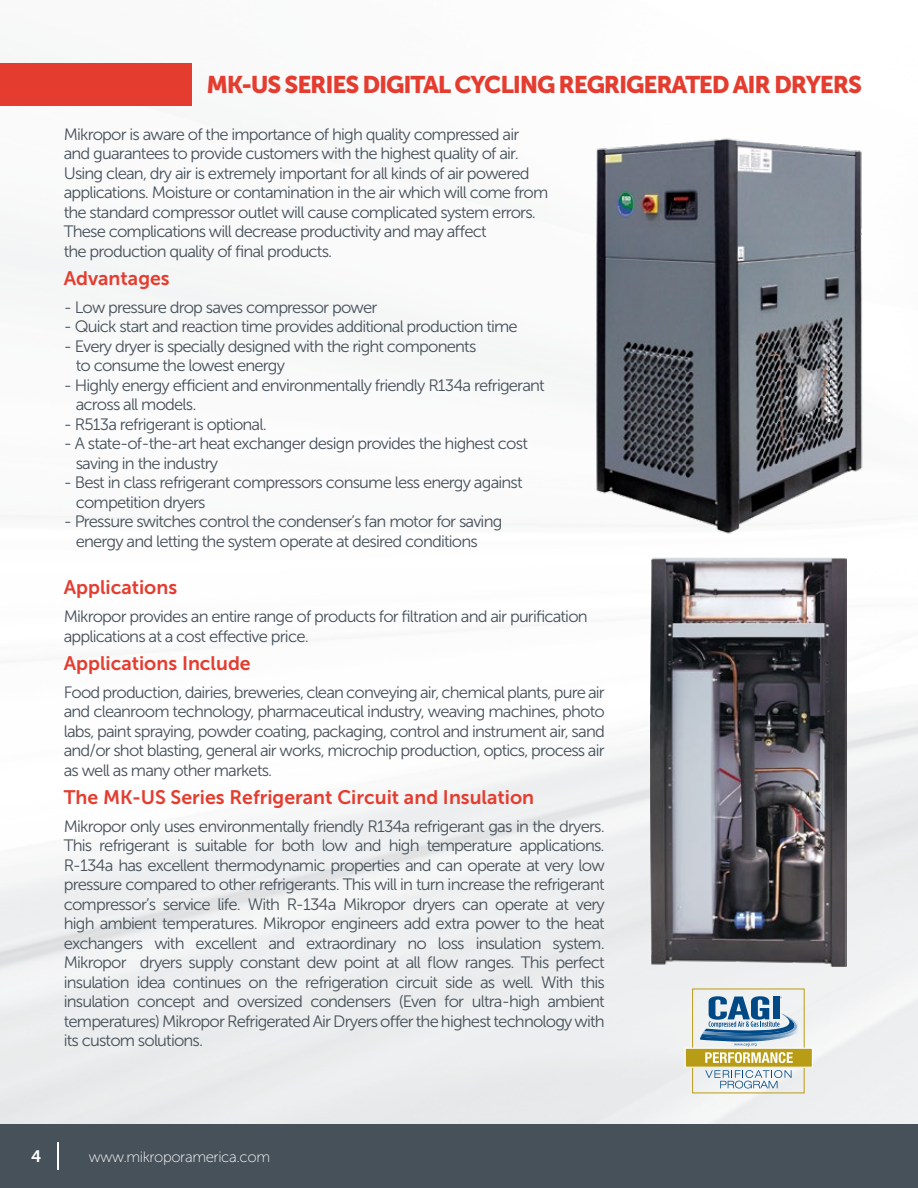
<style>
.page{position:relative;width:918px;height:1188px;background:#fff}
.page>*{position:absolute;margin:0;border:0;box-sizing:border-box;transform-origin:0 0}
.t1{font:24px "Museo Sans 900";letter-spacing:-.05em;color:#e43d30}
.t2{font:19.5px "Museo Sans 700";color:#e43d30}
.t3{font:16.5px/19.5px "Museo Sans 300";letter-spacing:-.05em;color:#46515a}
.t4{font:16.5px "Museo Sans 700";color:#fff}
.t5{font:15px "Museo Sans 100";letter-spacing:-.025em;color:#fff}
</style>
<div class="page">
<img style="left:0;top:63px;width:918px;height:1061px">
<div style="left:0;top:1124px;width:918px;height:64px;background:#46515a"></div>
<svg style="left:57px;top:1143px;width:1px;height:27px"></svg>
<div style="left:0;top:63px;width:191px;height:43px;background:#e43d30"></div>
<img style="left:583px;top:117px;width:296px;height:438px">
<img style="left:650px;top:557px;width:197px;height:409px">
<div style="left:685px;top:1048px;width:127px;height:19px;background:#b99c16"></div>
<div style="left:685px;top:1048px;width:128px;height:20px;border:1px solid #fff"></div>
<svg style="left:705px;top:1052px;width:88px;height:11px"></svg>
<svg style="left:705px;top:1070px;width:87px;height:19px"></svg>
<svg style="left:700px;top:996px;width:132px;height:50px"></svg>
<h1 class="t1" style="left:206px;top:71px;width:657px">MK-US SERIES DIGITAL CYCLING REGRIGERATED AIR DRYERS</h1>
<p class="t3" style="left:64px;top:125px;width:486px">Mikropor is aware of the importance of high quality compressed air and guarantees to provide customers with the highest quality of air.<br>Using clean, dry air is extremely important for all kinds of air powered applications. Moisture or contamination in the air which will come from the standard compressor outlet will cause complicated system errors.<br>These complications will decrease productivity and may affect<br>the production quality of final products.</p>
<p class="t2" style="left:64px;top:267px;width:107px">Advantages</p>
<p class="t3" style="left:64px;top:298px;width:315px">- Low pressure drop saves compressor power</p>
<p class="t3" style="left:64px;top:317px;width:456px">- Quick start and reaction time provides additional production time</p>
<p class="t3" style="left:76px;top:337px;width:402px;text-indent:-12px">- Every dryer is specially designed with the right components to consume the lowest energy</p>
<p class="t3" style="left:76px;top:376px;width:471px;text-indent:-12px">- Highly energy efficient and environmentally friendly R134a refrigerant across all models.</p>
<p class="t3" style="left:64px;top:415px;width:205px">- R513a refrigerant is optional.</p>
<p class="t3" style="left:76px;top:434px;width:454px;text-indent:-12px">- A state-of-the-art heat exchanger design provides the highest cost saving in the industry</p>
<p class="t3" style="left:76px;top:473px;width:448px;text-indent:-12px">- Best in class refrigerant compressors consume less energy against competition dryers</p>
<p class="t3" style="left:76px;top:512px;width:428px;text-indent:-12px">- Pressure switches control the condenser’s fan motor for saving energy and letting the system operate at desired conditions</p>
<p class="t2" style="left:64px;top:577px;width:115px">Applications</p>
<p class="t3" style="left:64px;top:607px;width:525px">Mikropor provides an entire range of products for filtration and air purification applications at a cost effective price.</p>
<p class="t2" style="left:64px;top:652px;width:188px">Applications Include</p>
<p class="t3" style="left:64px;top:683px;width:543px;text-align:justify">Food production, dairies, breweries, clean conveying air, chemical plants, pure air and cleanroom technology, pharmaceutical industry, weaving machines, photo labs, paint spraying, powder coating, packaging, control and instrument air, sand and/or shot blasting, general air works, microchip production, optics, process air as well as many other markets.</p>
<p class="t2" style="left:64px;top:786px;width:472px">The MK-US Series Refrigerant Circuit and Insulation</p>
<p class="t3" style="left:64px;top:817px;width:543px;text-align:justify">Mikropor only uses environmentally friendly R134a refrigerant gas in the dryers.<br>This refrigerant is suitable for both low and high temperature applications.<br>R-134a has excellent thermodynamic properties and can operate at very low pressure compared to other refrigerants. This will in turn increase the refrigerant compressor’s service life. With R-134a Mikropor dryers can operate at very high ambient temperatures. Mikropor engineers add extra power to the heat exchangers with excellent and extraordinary no loss insulation system.<br>Mikropor dryers supply constant dew point at all flow ranges. This perfect insulation idea continues on the refrigeration circuit side as well. With this insulation concept and oversized condensers (Even for ultra-high ambient temperatures) Mikropor Refrigerated Air Dryers offer the highest technology with its custom solutions.</p>
<p class="t4" style="left:31px;top:1147px;width:12px">4</p>
<p class="t5" style="left:89px;top:1149px;width:183px">www.mikroporamerica.com</p>
</div>
